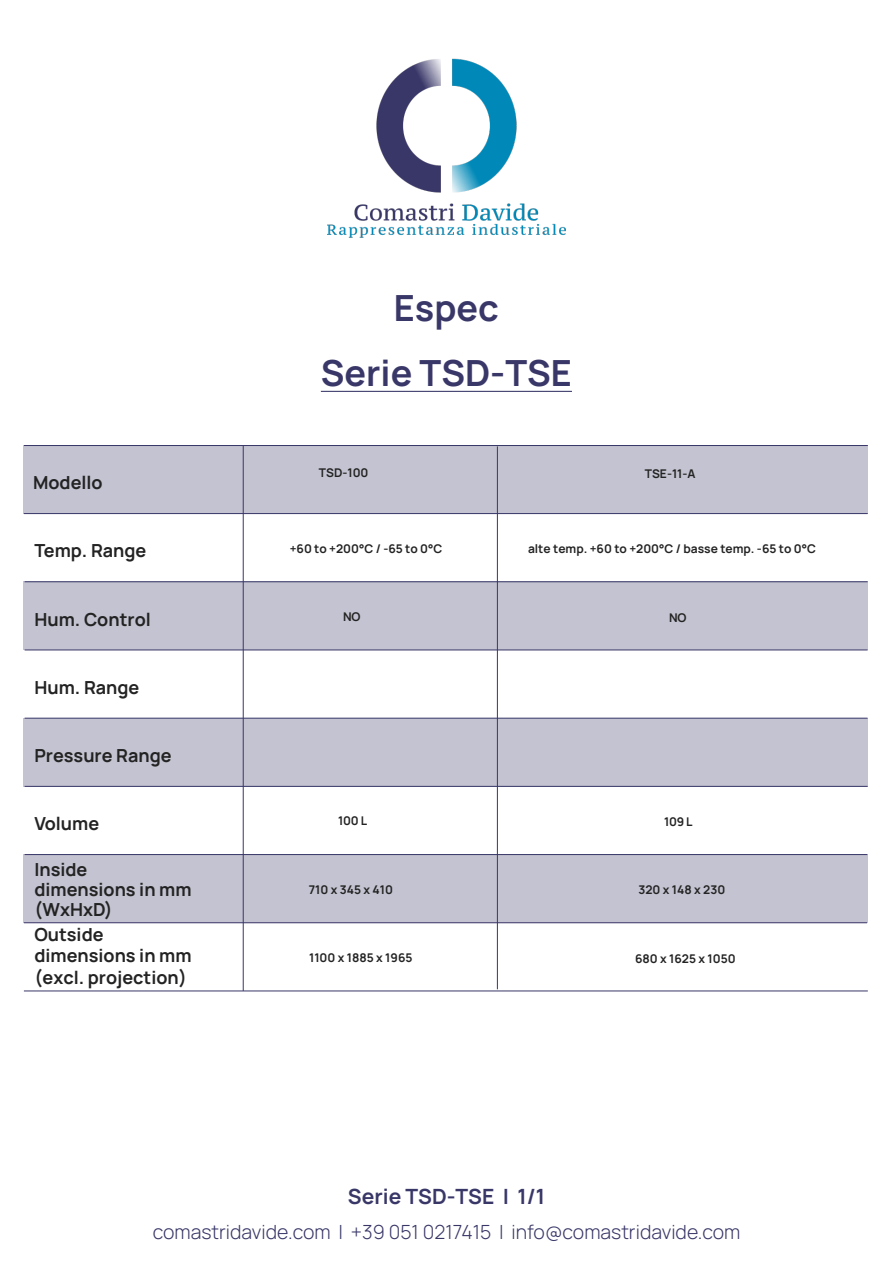
<style>
.page{position:relative;width:893px;height:1263px;background:#fff}
.page>*{position:absolute;margin:0;border:0;box-sizing:border-box;transform-origin:0 0}
.t1{font:700 36px/64.8px "Manrope";color:#393768;text-align:center}
.t2{font:700 21px "Manrope";color:#393768}
.t3{font:300 19.5px "Manrope";color:#393768}
.t4{font:700 18px/20.2px "Manrope";color:#232323}
.t5{font:700 12px "Manrope";color:#232323}
.s1{font-style:inherit}
</style>
<div class="page">
<div style="left:24px;top:582px;width:844px;height:68px;background:#c3c3d1"></div>
<div style="left:24px;top:445px;width:844px;height:69px;background:#c3c3d1"></div>
<div style="left:24px;top:854px;width:844px;height:69px;background:#c3c3d1"></div>
<div style="left:24px;top:718px;width:844px;height:69px;background:#c3c3d1"></div>
<hr style="left:24px;top:513px;width:844px;height:1px;background:#393768">
<hr style="left:25px;top:581px;width:843px;height:1px;background:#393768">
<hr style="left:25px;top:650px;width:843px;height:1px;background:#393768">
<hr style="left:25px;top:718px;width:842px;height:1px;background:#393768">
<hr style="left:25px;top:786px;width:843px;height:1px;background:#393768">
<hr style="left:25px;top:854px;width:842px;height:1px;background:#393768">
<hr style="left:24px;top:922px;width:843px;height:1px;background:#393768">
<hr style="left:24px;top:991px;width:844px;height:1px;background:#393768">
<hr style="left:243px;top:445px;width:1px;height:546px;background:#393768">
<hr style="left:497px;top:446px;width:1px;height:543px;background:#393768">
<img style="left:327px;top:58px;width:239px;height:180px">
<hr style="left:24px;top:445px;width:844px;height:1px;background:#393768">
<hr style="left:321px;top:391px;width:251px;height:1px;background:#393768">
<h3 class="t4" style="left:33px;top:472px;width:71px">Modello</h3>
<h3 class="t4" style="left:34px;top:540px;width:114px">Temp. Range</h3>
<h3 class="t4" style="left:35px;top:608px;width:118px">Hum. Control</h3>
<h3 class="t4" style="left:35px;top:676px;width:106px">Hum. Range</h3>
<h3 class="t4" style="left:34px;top:744px;width:139px">Pressure Range</h3>
<h3 class="t4" style="left:34px;top:813px;width:66px">Volume</h3>
<h3 class="t4" style="left:34px;top:858px;width:159px">Inside dimensions in mm (WxHxD)</h3>
<h3 class="t4" style="left:34px;top:922px;width:159px;line-height:21.6px">Outside dimensions in mm (excl. projection)</h3>
<h1 class="t1" style="left:321px;top:273px;width:252px">Espec<br>Serie <span class="s1">TSD-TSE</span></h1>
<p class="t5" style="left:319px;top:464px;width:51px">TSD-100</p>
<p class="t5" style="left:645px;top:465px;width:52px">TSE-11-A</p>
<p class="t5" style="left:290px;top:540px;width:154px">+60 to +200°C / -65 to 0°C</p>
<p class="t5" style="left:528px;top:540px;width:290px">alte temp. +60 to +200°C / basse temp. -65 to 0°C</p>
<p class="t5" style="left:343px;top:608px;width:19px">NO</p>
<p class="t5" style="left:669px;top:609px;width:19px">NO</p>
<p class="t5" style="left:338px;top:813px;width:30px">100 L</p>
<p class="t5" style="left:664px;top:813px;width:30px">109 L</p>
<p class="t5" style="left:309px;top:881px;width:86px">710 x 345 x 410</p>
<p class="t5" style="left:638px;top:882px;width:88px">320 x 148 x 230</p>
<p class="t5" style="left:309px;top:949px;width:105px">1100 x 1885 x 1965</p>
<p class="t5" style="left:635px;top:950px;width:102px">680 x 1625 x 1050</p>
<h2 class="t2" style="left:348px;top:1182px;width:199px"><span class="s1">Serie</span> TSD-TSE <span class="s1">|</span> 1<span class="s1">/</span>1</h2>
<h3 class="t3" style="left:153px;top:1218px;width:589px">comastridavide.com | +39 051 0217415 | info@comastridavide.com</h3>
</div>
